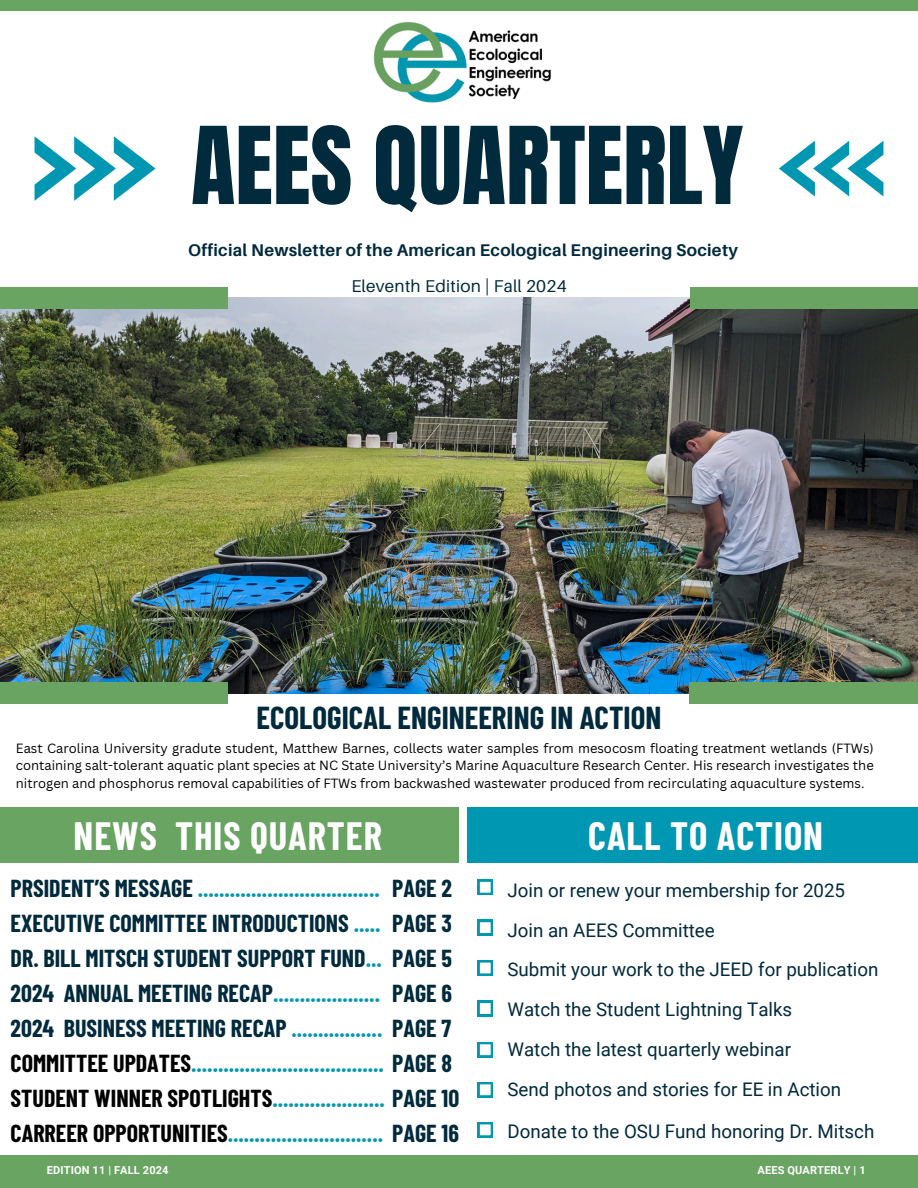
<style>
.page{position:relative;width:918px;height:1188px;background:#fff}
.page>*{position:absolute;margin:0;border:0;box-sizing:border-box;transform-origin:0 0}
.t1{font:91.05px "Anton";color:#022a3d}
.t2{font:700 38.55px "Barlow Condensed";letter-spacing:.025em;color:#fff}
.t3{font:700 31.05px "Barlow Condensed";color:#022a3d}
.t4{font:700 24px/34.8px "Barlow Condensed";color:#0097b2}
.t5{font:700 24px/34.8px "Barlow Condensed";color:#022a3d}
.t6{font:18.75px "Roboto";color:#022a3d}
.t7{font:17.1px "Aileron";letter-spacing:.015em;color:#022a3d}
.t8{font:700 16.95px "Aileron";letter-spacing:.015em;color:#022a3d}
.t9{font:13.05px/17.4px "Canva Sans";color:#000;text-align:justify}
.t10{font:700 10.95px "Roboto";letter-spacing:.01em;color:#fff}
.s1{color:#022a3d}
.s2{color:#000}
</style>
<div class="page">
<div style="left:0;top:808px;width:459px;height:55px;background:#69a462"></div>
<img style="left:0;top:298px;width:917px;height:395px">
<div style="left:0;top:287px;width:228px;height:22px;background:#69a462"></div>
<div style="left:690px;top:287px;width:228px;height:22px;background:#69a462"></div>
<svg style="left:35px;top:136px;width:121px;height:64px"></svg>
<svg style="left:779px;top:141px;width:105px;height:55px"></svg>
<div style="left:0;top:0;width:918px;height:11px;background:#69a462"></div>
<div style="left:0;top:1155px;width:918px;height:33px;background:#69a462"></div>
<img style="left:373px;top:21px;width:178px;height:82px">
<div style="left:690px;top:682px;width:228px;height:22px;background:#69a462"></div>
<div style="left:0;top:682px;width:228px;height:22px;background:#69a462"></div>
<div style="left:467px;top:808px;width:451px;height:55px;background:#0097b2"></div>
<svg style="left:478px;top:880px;width:15px;height:15px"></svg>
<svg style="left:478px;top:920px;width:15px;height:15px"></svg>
<svg style="left:478px;top:960px;width:15px;height:16px"></svg>
<svg style="left:478px;top:1001px;width:15px;height:15px"></svg>
<svg style="left:478px;top:1042px;width:15px;height:15px"></svg>
<svg style="left:478px;top:1082px;width:15px;height:15px"></svg>
<svg style="left:478px;top:1122px;width:15px;height:16px"></svg>
<h5 class="t1" style="left:191px;top:100px;width:554px">AEES QUARTERLY</h5>
<h6 class="t8" style="left:188px;top:240px;width:551px">Official Newsletter of the American Ecological Engineering Society</h6>
<h3 class="t7" style="left:351px;top:275px;width:217px">Eleventh Edition | Fall 2024</h3>
<p class="t3" style="left:257px;top:698px;width:406px">ECOLOGICAL ENGINEERING IN ACTION</p>
<p class="t9" style="left:16px;top:739px;width:860px">East Carolina University gradute student, Matthew Barnes, collects water samples from mesocosm floating treatment wetlands (FTWs) containing salt-tolerant aquatic plant species at NC State University’s Marine Aquaculture Research Center. His research investigates the nitrogen and phosphorus removal capabilities of FTWs from backwashed wastewater produced from recirculating aquaculture systems.</p>
<p class="t2" style="left:74px;top:811px;width:310px">NEWS THIS QUARTER</p>
<h2 class="t4" style="left:11px;top:870px;width:450px"><span class="s1">PRSIDENT’S MESSAGE</span> ..................................<br><span class="s1">EXECUTIVE COMMITTEE INTRODUCTIONS</span> .....<br><span class="s1">DR. BILL MITSCH STUDENT SUPPORT FUND</span>... <span class="s1">PAGE 5<br>2024 ANNUAL MEETING RECAP</span>....................<br><span class="s1">2024 BUSINESS MEETING RECAP</span> ................. <span class="s1">PAGE 7<br></span><span class="s2">COMMITTEE UPDATES</span>.................................... <span class="s1">PAGE 8<br></span><span class="s2">STUDENT WINNER SPOTLIGHTS</span>..................... <span class="s1">PAGE 10<br></span><span class="s2">CARREER OPPORTUNITIES</span>............................. <span class="s1">PAGE 16</span></h2>
<h2 class="t5" style="left:392px;top:870px;width:61px">PAGE 2<br>PAGE 3</h2>
<h2 class="t5" style="left:392px;top:975px;width:61px">PAGE 6</h2>
<h4 class="t2" style="left:588px;top:811px;width:236px">CALL TO ACTION</h4>
<h4 class="t6" style="left:507px;top:879px;width:339px">Join or renew your membership for 2025</h4>
<h6 class="t6" style="left:507px;top:919px;width:209px">Join an AEES Committee</h6>
<h6 class="t6" style="left:507px;top:959px;width:372px">Submit your work to the JEED for publication</h6>
<h6 class="t6" style="left:507px;top:999px;width:286px">Watch the Student Lightning Talks</h6>
<h6 class="t6" style="left:507px;top:1038px;width:285px">Watch the latest quarterly webinar</h6>
<h6 class="t6" style="left:507px;top:1079px;width:335px">Send photos and stories for EE in Action</h6>
<h6 class="t6" style="left:507px;top:1120px;width:368px">Donate to the OSU Fund honoring Dr. Mitsch</h6>
<h1 class="t10" style="left:47px;top:1163px;width:123px">EDITION 11 | FALL 2024</h1>
<h1 class="t10" style="left:758px;top:1163px;width:110px">AEES QUARTERLY | 1</h1>
</div>
